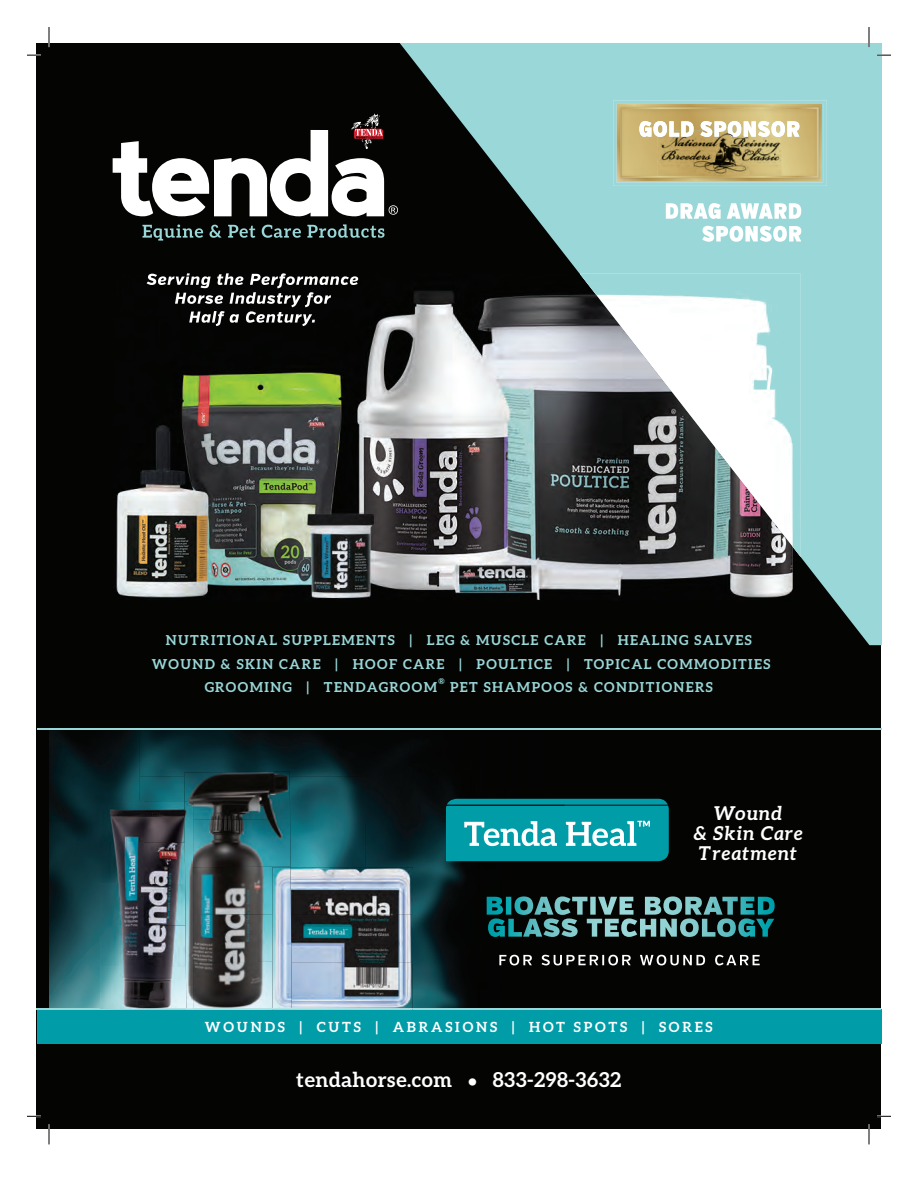
<style>
.page{position:relative;width:918px;height:1188px;background:#fff}
.page>*{position:absolute;margin:0;border:0;box-sizing:border-box;transform-origin:0 0}
.t1{font:700 20.55px "Aleo";letter-spacing:.025em;color:#fff}
.t2{font:italic 700 19.05px/20px "Aleo";letter-spacing:.05em;color:#fff;text-align:center}
.t3{font:700 13.95px "Aleo";letter-spacing:.2em;color:#fff}
.t4{font:700 13.8px "Aleo";letter-spacing:.1em;color:#9ad7d8}
.t5{font:700 7.95px "Aleo";color:#9ad7d8}
.s1{font-size:16.95px}
</style>
<div class="page">
<div style="left:37px;top:43px;width:844px;height:1085px;background:#040503"></div>
<img style="left:49px;top:730px;width:90px;height:93px">
<img style="left:139px;top:730px;width:224px;height:46px">
<img style="left:366px;top:748px;width:180px;height:122px">
<img style="left:139px;top:776px;width:45px;height:25px">
<img style="left:290px;top:776px;width:76px;height:91px">
<img style="left:49px;top:823px;width:52px;height:93px">
<img style="left:412px;top:870px;width:134px;height:138px">
<img style="left:49px;top:916px;width:52px;height:92px">
<svg style="left:446px;top:799px;width:223px;height:62px;background:#1fa4ad"></svg>
<div style="left:37px;top:1010px;width:844px;height:34px;background:#009ca7"></div>
<svg style="left:487px;top:896px;width:288px;height:41px"></svg>
<svg style="left:499px;top:955px;width:261px;height:10px"></svg>
<svg style="left:323px;top:43px;width:558px;height:602px;fill:#9ad7d8"></svg>
<img style="left:116px;top:274px;width:685px;height:327px">
<img style="left:580px;top:274px;width:221px;height:283px">
<svg style="left:147px;top:273px;width:211px;height:53px"></svg>
<hr style="left:37px;top:729px;width:844px;height:1px;background:#9ad7d8">
<hr style="left:37px;top:1008px;width:844px;height:2px;background:#9ad7d8">
<svg style="left:142px;top:224px;width:61px;height:17px"></svg>
<svg style="left:210px;top:225px;width:12px;height:13px"></svg>
<svg style="left:228px;top:225px;width:27px;height:13px"></svg>
<svg style="left:262px;top:225px;width:39px;height:13px"></svg>
<svg style="left:307px;top:224px;width:78px;height:14px"></svg>
<svg style="left:113px;top:114px;width:285px;height:102px"></svg>
<img style="left:292px;top:867px;width:120px;height:95px">
<img style="left:292px;top:962px;width:120px;height:46px">
<img style="left:272px;top:1008px;width:140px;height:2px">
<img style="left:101px;top:801px;width:83px;height:207px">
<img style="left:184px;top:772px;width:106px;height:47px">
<img style="left:193px;top:819px;width:98px;height:95px">
<img style="left:193px;top:914px;width:79px;height:48px">
<img style="left:193px;top:962px;width:79px;height:46px">
<img style="left:186px;top:1008px;width:86px;height:2px">
<img style="left:272px;top:867px;width:20px;height:141px">
<svg style="left:272px;top:1008px;width:20px;height:1px"></svg>
<img style="left:184px;top:801px;width:9px;height:207px">
<img style="left:613px;top:100px;width:214px;height:86px">
<img style="left:617px;top:104px;width:205px;height:77px">
<svg style="left:620px;top:107px;width:198px;height:71px;background:#c3b078"></svg>
<svg style="left:702px;top:226px;width:99px;height:16px;background:#d9f0f0"></svg>
<svg style="left:666px;top:203px;width:135px;height:16px;background:#d8eff0"></svg>
<hr style="left:48px;top:27px;width:2px;height:20px;background:#fff">
<hr style="left:48px;top:1124px;width:2px;height:20px;background:#fff">
<hr style="left:868px;top:27px;width:2px;height:20px;background:#fff">
<hr style="left:868px;top:1124px;width:2px;height:20px;background:#fff">
<svg style="left:27px;top:54px;width:14px;height:2px"></svg>
<svg style="left:877px;top:54px;width:14px;height:2px"></svg>
<svg style="left:27px;top:1115px;width:14px;height:2px"></svg>
<svg style="left:877px;top:1115px;width:14px;height:2px"></svg>
<svg style="left:49px;top:27px;width:1px;height:20px"></svg>
<svg style="left:49px;top:1124px;width:1px;height:20px"></svg>
<svg style="left:869px;top:27px;width:1px;height:20px"></svg>
<svg style="left:869px;top:1124px;width:1px;height:20px"></svg>
<p class="t4" style="left:166px;top:632px;width:587px">NUTRITIONAL SUPPLEMENTS | LEG &amp; MUSCLE CARE | HEALING SALVES</p>
<p class="t4" style="left:152px;top:656px;width:620px">WOUND &amp; SKIN CARE | HOOF CARE | POULTICE | TOPICAL COMMODITIES</p>
<p class="t4" style="left:205px;top:679px;width:234px">GROOMING | TENDAGROOM</p>
<p class="t5" style="left:439px;top:677px;width:8px">®</p>
<p class="t4" style="left:450px;top:679px;width:264px">PET SHAMPOOS &amp; CONDITIONERS</p>
<h2 class="t2" style="left:693px;top:803px;width:111px">Wound<br>&amp; Skin Care<br>Treatment</h2>
<p class="t3" style="left:205px;top:1019px;width:509px">WOUNDS | CUTS | ABRASIONS | HOT SPOTS | SORES</p>
<h1 class="t1" style="left:296px;top:1068px;width:327px">tendahorse.com <span class="s1">•</span> 833-298-3632</h1>
</div>
